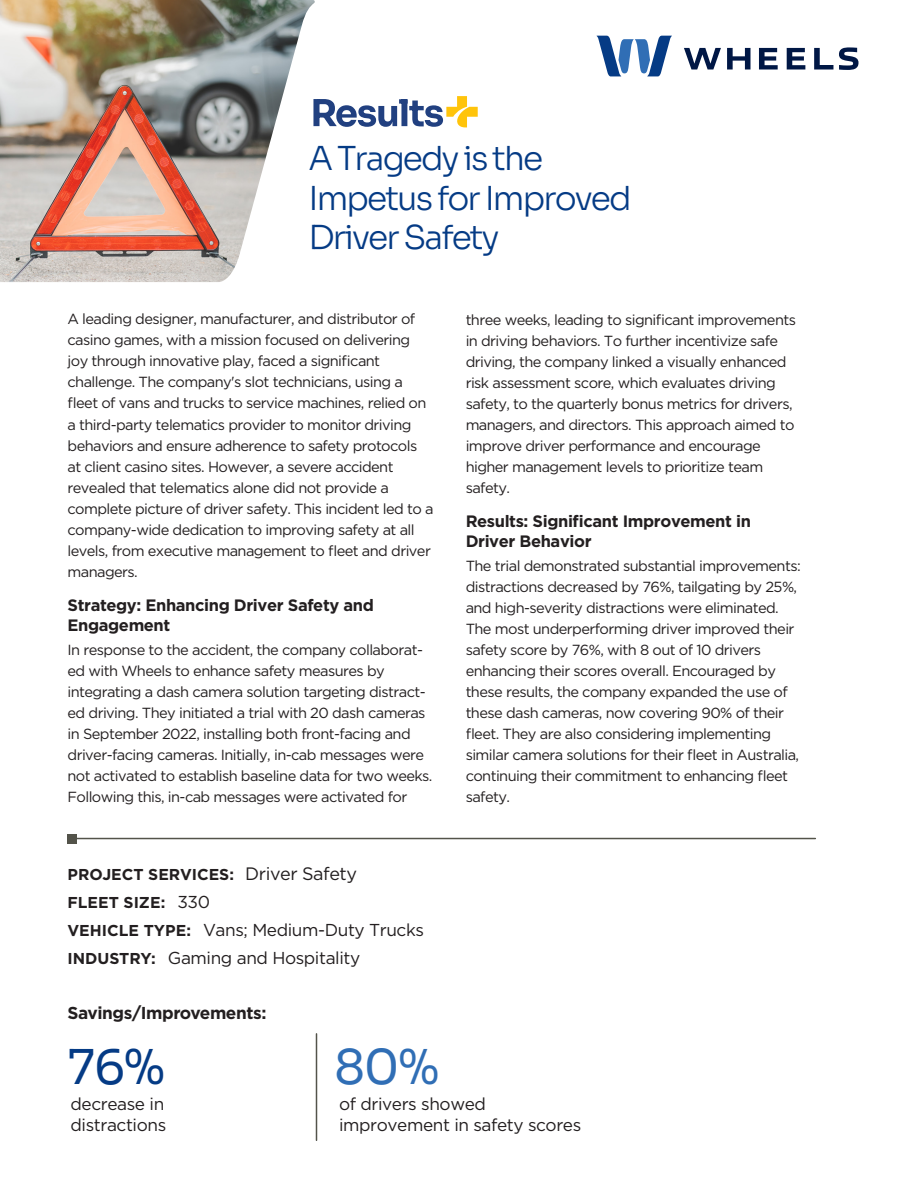
<style>
.page{position:relative;width:918px;height:1188px;background:#fff}
.page>*{position:absolute;margin:0;border:0;box-sizing:border-box;transform-origin:0 0}
.t1{font:48px "Sora";color:#053b85}
.t2{font:48px "Sora";color:#306eb5}
.t3{font:33px/39.6px "Sora";letter-spacing:-.06em;color:#053b85}
.t4{font:17.25px/20.7px "Gotham";letter-spacing:-.025em;color:#231f20}
.t5{font:700 17.25px "Gotham";letter-spacing:-.025em;color:#231f20}
.t6{font:700 16.5px/19.8px "Gotham";letter-spacing:-.025em;color:#231f20}
.t7{font:700 15.75px/28.2px "Gotham";color:#231f20}
.t8{font:14.7px/21px "Gotham";letter-spacing:-.04em;color:#231f20}
.s1{font-weight:400;font-size:18px}
.s2{font-weight:400;font-size:17.25px}
.s3{font-weight:700;font-size:15.75px}
</style>
<div class="page">
<hr style="left:72px;top:838px;width:743px;height:1px;background:#53534a">
<div style="left:68px;top:834px;width:9px;height:9px;background:#53534a"></div>
<hr style="left:316px;top:1034px;width:1px;height:106px;background:#53534a">
<svg style="left:597px;top:36px;width:75px;height:40px"></svg>
<svg style="left:684px;top:48px;width:37px;height:22px"></svg>
<svg style="left:727px;top:48px;width:24px;height:22px"></svg>
<svg style="left:759px;top:48px;width:19px;height:22px"></svg>
<svg style="left:787px;top:48px;width:18px;height:22px"></svg>
<svg style="left:814px;top:48px;width:19px;height:22px"></svg>
<svg style="left:839px;top:47px;width:20px;height:23px"></svg>
<img style="left:0;top:0;width:315px;height:282px">
<svg style="left:313px;top:96px;width:165px;height:31px"></svg>
<h2 class="t3" style="left:309px;top:136px;width:325px">A Tragedy is the<br>Impetus for Improved<br>Driver Safety</h2>
<p class="t8" style="left:68px;top:308px;width:367px">A leading designer, manufacturer, and distributor of casino games, with a mission focused on delivering joy through innovative play, faced a significant challenge. The company's slot technicians, using a fleet of vans and trucks to service machines, relied on a third-party telematics provider to monitor driving behaviors and ensure adherence to safety protocols at client casino sites. However, a severe accident revealed that telematics alone did not provide a complete picture of driver safety. This incident led to a company-wide dedication to improving safety at all levels, from executive management to fleet and driver managers.</p>
<p class="t6" style="left:68px;top:595px;width:308px">Strategy: Enhancing Driver Safety and<br>Engagement</p>
<p class="t8" style="left:68px;top:639px;width:366px">In response to the accident, the company collaborat&shy;ed with Wheels to enhance safety measures by integrating a dash camera solution targeting distract&shy;ed driving. They initiated a trial with 20 dash cameras in September 2022, installing both front-facing and driver-facing cameras. Initially, in-cab messages were not activated to establish baseline data for two weeks.<br>Following this, in-cab messages were activated for</p>
<p class="t7" style="left:68px;top:860px;width:291px">PROJECT SERVICES: <span class="s1">Driver Safety<br></span>FLEET SIZE: <span class="s2">330</span></p>
<p class="t4" style="left:68px;top:916px;width:358px;line-height:28.2px"><span class="s3">VEHICLE TYPE:</span> Vans; Medium-Duty Trucks<br><span class="s3">INDUSTRY:</span> Gaming and Hospitality</p>
<p class="t5" style="left:68px;top:1002px;width:201px">Savings/Improvements:</p>
<h1 class="t1" style="left:68px;top:1028px;width:99px">76%</h1>
<h1 class="t2" style="left:334px;top:1028px;width:106px">80%</h1>
<p class="t8" style="left:466px;top:308px;width:332px">three weeks, leading to significant improvements in driving behaviors. To further incentivize safe driving, the company linked a visually enhanced risk assessment score, which evaluates driving safety, to the quarterly bonus metrics for drivers, managers, and directors. This approach aimed to improve driver performance and encourage higher management levels to prioritize team safety.</p>
<p class="t6" style="left:466px;top:511px;width:287px">Results: Significant Improvement in<br>Driver Behavior</p>
<p class="t8" style="left:466px;top:555px;width:337px">The trial demonstrated substantial improvements: distractions decreased by 76%, tailgating by 25%, and high-severity distractions were eliminated.<br>The most underperforming driver improved their safety score by 76%, with 8 out of 10 drivers enhancing their scores overall. Encouraged by these results, the company expanded the use of these dash cameras, now covering 90% of their fleet. They are also considering implementing similar camera solutions for their fleet in Australia, continuing their commitment to enhancing fleet safety.</p>
<p class="t4" style="left:71px;top:1094px;width:97px">decrease in distractions</p>
<p class="t4" style="left:339px;top:1094px;width:244px">of drivers showed improvement in safety scores</p>
</div>
